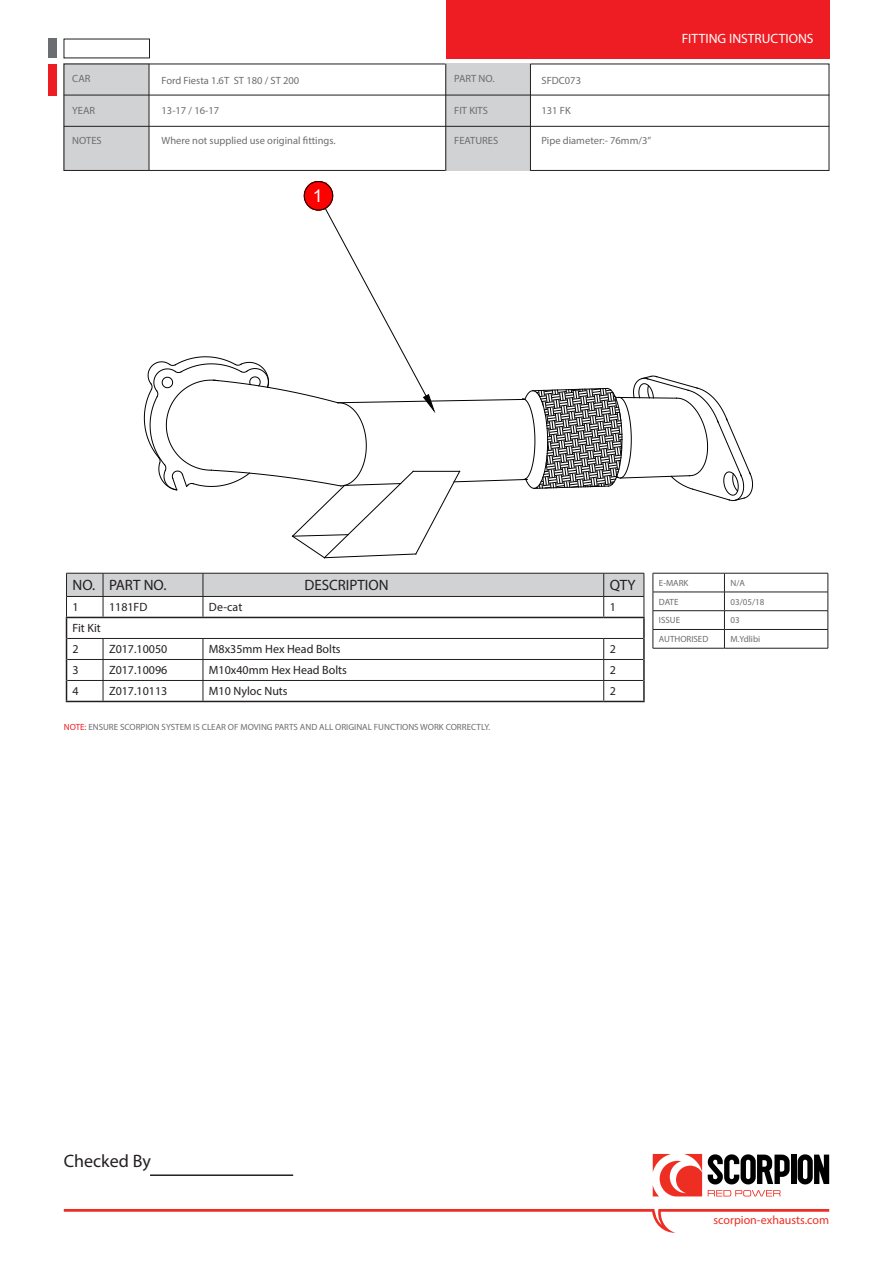
<style>
.page{position:relative;width:893px;height:1263px;background:#fff}
.page>*{position:absolute;margin:0;border:0;box-sizing:border-box;transform-origin:0 0}
.t1{font:18px "Myriad Pro";color:#231f20}
.t2{font:17.55px "Arial";color:#fff}
.t3{font:15px "Myriad Pro";color:#231f20}
.t4{font:13.5px "Myriad Pro";color:#fff}
.t5{font:12px "Myriad Pro";color:#231f20}
.t6{font:12px "Myriad Pro";color:#ee2e22}
.t7{font:10.5px "Myriad Pro";color:#6c6d70}
.t8{font:9px "Myriad Pro";color:#6c6d70}
.s1{color:#ee1d23}
</style>
<div class="page">
<div style="left:64px;top:64px;width:85px;height:107px;background:#d1d2d4"></div>
<div style="left:64px;top:64px;width:765px;height:107px;border:1px solid #231f20"></div>
<div style="left:446px;top:64px;width:85px;height:107px;background:#d1d2d4"></div>
<svg style="left:64px;top:1209px;width:765px;height:24px"></svg>
<div style="left:446px;top:0;width:383px;height:58px;background:#ee1d23"></div>
<div style="left:48px;top:64px;width:8px;height:31px;background:#ee1d23"></div>
<hr style="left:64px;top:95px;width:765px;height:1px;background:#231f20">
<hr style="left:64px;top:126px;width:765px;height:1px;background:#231f20">
<hr style="left:149px;top:64px;width:1px;height:106px;background:#231f20">
<hr style="left:445px;top:64px;width:1px;height:107px;background:#231f20">
<hr style="left:530px;top:64px;width:1px;height:107px;background:#231f20">
<div style="left:48px;top:39px;width:8px;height:19px;background:#6c6d70"></div>
<svg style="left:708px;top:1190px;width:72px;height:6px"></svg>
<svg style="left:653px;top:1154px;width:49px;height:42px"></svg>
<svg style="left:708px;top:1154px;width:82px;height:30px"></svg>
<div style="left:791px;top:1154px;width:5px;height:30px;background:#000"></div>
<svg style="left:798px;top:1154px;width:31px;height:30px"></svg>
<svg style="left:66px;top:573px;width:579px;height:128px"></svg>
<hr style="left:643px;top:680px;width:2px;height:21px;background:#231f20">
<hr style="left:66px;top:701px;width:37px;height:1px;background:#231f20">
<hr style="left:103px;top:701px;width:100px;height:1px;background:#231f20">
<hr style="left:203px;top:701px;width:401px;height:1px;background:#231f20">
<hr style="left:604px;top:701px;width:41px;height:1px;background:#231f20">
<hr style="left:653px;top:573px;width:71px;height:1px;background:#231f20">
<hr style="left:724px;top:573px;width:104px;height:1px;background:#231f20">
<hr style="left:653px;top:592px;width:71px;height:1px;background:#231f20">
<hr style="left:724px;top:592px;width:104px;height:1px;background:#231f20">
<hr style="left:653px;top:610px;width:71px;height:1px;background:#231f20">
<hr style="left:724px;top:610px;width:104px;height:1px;background:#231f20">
<hr style="left:653px;top:629px;width:71px;height:1px;background:#231f20">
<svg style="left:653px;top:573px;width:1px;height:75px"></svg>
<hr style="left:724px;top:629px;width:104px;height:1px;background:#231f20">
<svg style="left:724px;top:573px;width:1px;height:75px"></svg>
<svg style="left:828px;top:573px;width:1px;height:75px"></svg>
<hr style="left:653px;top:648px;width:71px;height:1px;background:#231f20">
<hr style="left:724px;top:648px;width:104px;height:1px;background:#231f20">
<svg style="left:144px;top:181px;width:609px;height:377px"></svg>
<hr style="left:150px;top:1174px;width:143px;height:2px;background:#231f20">
<p class="t7" style="left:72px;top:72px;width:20px">CAR</p>
<p class="t7" style="left:72px;top:104px;width:24px">YEAR</p>
<p class="t7" style="left:72px;top:134px;width:31px">NOTES</p>
<p class="t7" style="left:162px;top:74px;width:139px">Ford Fiesta 1.6T ST 180 / ST 200</p>
<p class="t7" style="left:162px;top:104px;width:59px">13-17 / 16-17</p>
<p class="t7" style="left:162px;top:134px;width:176px">Where not supplied use original fittings.</p>
<p class="t2" style="left:313px;top:184px;width:11px">1</p>
<p class="t7" style="left:454px;top:72px;width:42px">PART NO.</p>
<p class="t7" style="left:454px;top:104px;width:35px">FIT KITS</p>
<p class="t7" style="left:454px;top:134px;width:45px">FEATURES</p>
<p class="t7" style="left:541px;top:74px;width:41px">SFDC073</p>
<p class="t7" style="left:541px;top:104px;width:31px">131 FK</p>
<p class="t7" style="left:541px;top:134px;width:111px">Pipe diameter:- 76mm/3”</p>
<p class="t4" style="left:682px;top:30px;width:133px">FITTING INSTRUCTIONS</p>
<p class="t3" style="left:73px;top:576px;width:24px">NO.</p>
<p class="t3" style="left:109px;top:576px;width:59px">PART NO.</p>
<p class="t3" style="left:304px;top:576px;width:86px">DESCRIPTION</p>
<p class="t3" style="left:610px;top:576px;width:27px">QTY</p>
<p class="t5" style="left:73px;top:600px;width:8px">1</p>
<p class="t5" style="left:109px;top:600px;width:40px">1181FD</p>
<p class="t5" style="left:209px;top:600px;width:35px">De-cat</p>
<p class="t5" style="left:610px;top:600px;width:8px">1</p>
<p class="t5" style="left:73px;top:621px;width:30px">Fit Kit</p>
<p class="t5" style="left:73px;top:642px;width:8px">2</p>
<p class="t5" style="left:109px;top:642px;width:60px">Z017.10050</p>
<p class="t5" style="left:209px;top:642px;width:133px">M8x35mm Hex Head Bolts</p>
<p class="t5" style="left:610px;top:642px;width:8px">2</p>
<p class="t5" style="left:73px;top:663px;width:8px">3</p>
<p class="t5" style="left:109px;top:663px;width:60px">Z017.10096</p>
<p class="t5" style="left:209px;top:663px;width:139px">M10x40mm Hex Head Bolts</p>
<p class="t5" style="left:610px;top:663px;width:8px">2</p>
<p class="t5" style="left:73px;top:684px;width:8px">4</p>
<p class="t5" style="left:109px;top:684px;width:60px">Z017.10113</p>
<p class="t5" style="left:209px;top:684px;width:80px">M10 Nyloc Nuts</p>
<p class="t5" style="left:610px;top:684px;width:8px">2</p>
<p class="t8" style="left:64px;top:721px;width:428px"><span class="s1">NOTE:</span> ENSURE SCORPION SYSTEM IS CLEAR OF MOVING PARTS AND ALL ORIGINAL FUNCTIONS WORK CORRECTLY.</p>
<p class="t8" style="left:659px;top:577px;width:31px">E-MARK</p>
<p class="t8" style="left:730px;top:577px;width:16px">N/A</p>
<p class="t8" style="left:659px;top:596px;width:21px">DATE</p>
<p class="t8" style="left:730px;top:596px;width:35px">03/05/18</p>
<p class="t8" style="left:659px;top:615px;width:23px">ISSUE</p>
<p class="t8" style="left:730px;top:615px;width:11px">03</p>
<p class="t8" style="left:659px;top:634px;width:51px">AUTHORISED</p>
<p class="t8" style="left:730px;top:634px;width:31px">M.Ydlibi</p>
<p class="t1" style="left:64px;top:1150px;width:89px">Checked By</p>
<p class="t6" style="left:713px;top:1213px;width:117px">scorpion-exhausts.com</p>
</div>
